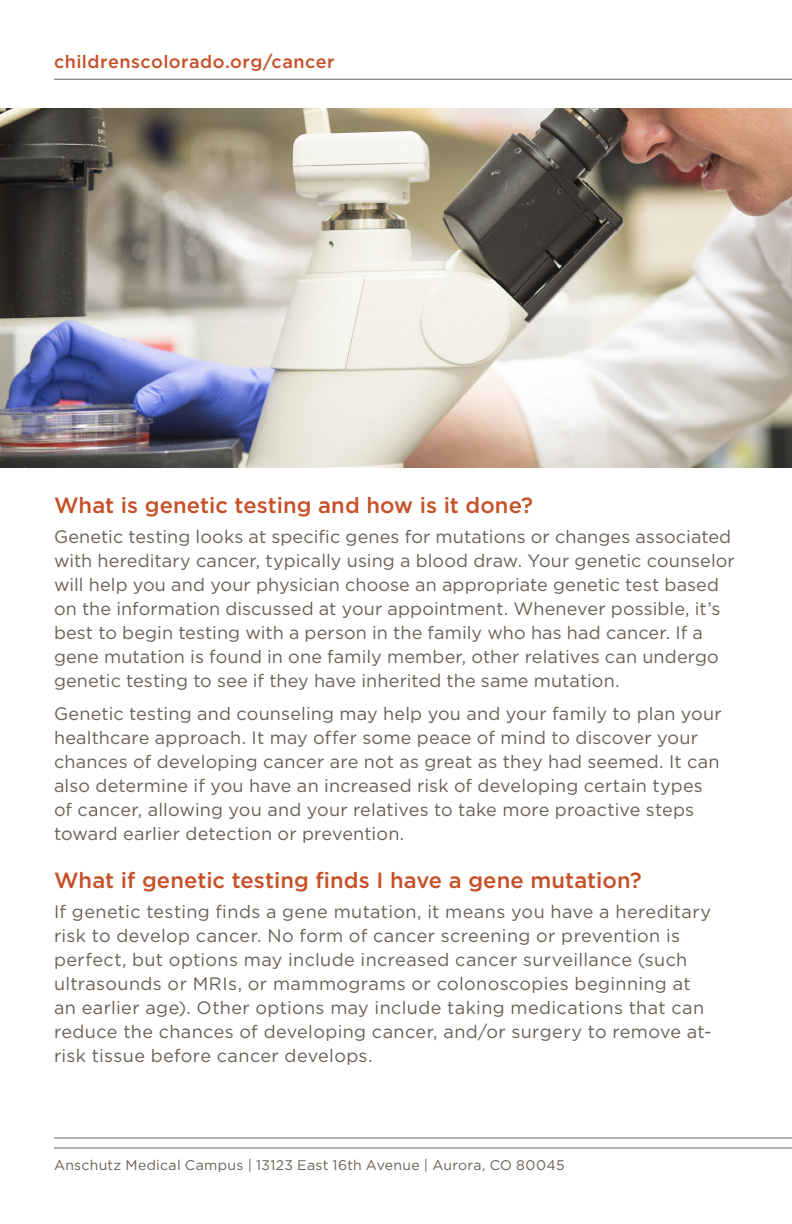
<style>
.page{position:relative;width:792px;height:1224px;background:#fff}
.page>*{position:absolute;margin:0;border:0;box-sizing:border-box;transform-origin:0 0}
.Subhead{font:500 22px "Gotham";letter-spacing:.005em;color:#c64f26}
.COPY{font:18px/24px "Gotham";letter-spacing:.01em;color:#696158}
.Web_Address_-_2nd_pa{font:500 18px "Gotham";letter-spacing:.03em;color:#c64f26}
.COPY-2{font:14px "Gotham";letter-spacing:.02em;color:#696158}
</style>
<div class="page">
<hr style="left:54px;top:79px;width:738px;height:1px;background:#696158">
<hr style="left:54px;top:1148px;width:738px;height:1px;background:#696158">
<hr style="left:54px;top:1138px;width:738px;height:1px;background:#696158">
<img style="left:0;top:108px;width:792px;height:360px">
<p class="Web_Address_-_2nd_pa" style="left:54px;top:52px;width:282px">childrenscolorado.org/cancer</p>
<p class="Subhead" style="left:54px;top:493px;width:481px">What is genetic testing and how is it done?</p>
<p class="COPY" style="left:54px;top:525px;width:682px">Genetic testing looks at specific genes for mutations or changes associated with hereditary cancer, typically using a blood draw. Your genetic counselor will help you and your physician choose an appropriate genetic test based on the information discussed at your appointment. Whenever possible, it’s best to begin testing with a person in the family who has had cancer. If a gene mutation is found in one family member, other relatives can undergo genetic testing to see if they have inherited the same mutation.</p>
<p class="COPY" style="left:54px;top:702px;width:669px">Genetic testing and counseling may help you and your family to plan your healthcare approach. It may offer some peace of mind to discover your chances of developing cancer are not as great as they had seemed. It can also determine if you have an increased risk of developing certain types of cancer, allowing you and your relatives to take more proactive steps toward earlier detection or prevention.</p>
<p class="Subhead" style="left:54px;top:867px;width:589px">What if genetic testing finds I have a gene mutation?</p>
<p class="COPY" style="left:54px;top:899px;width:659px">If genetic testing finds a gene mutation, it means you have a hereditary risk to develop cancer. No form of cancer screening or prevention is perfect, but options may include increased cancer surveillance (such ultrasounds or MRIs, or mammograms or colonoscopies beginning at an earlier age). Other options may include taking medications that can reduce the chances of developing cancer, and/or surgery to remove at&shy;risk tissue before cancer develops.</p>
<p class="COPY-2" style="left:54px;top:1157px;width:512px">Anschutz Medical Campus | 13123 East 16th Avenue | Aurora, CO 80045</p>
</div>
